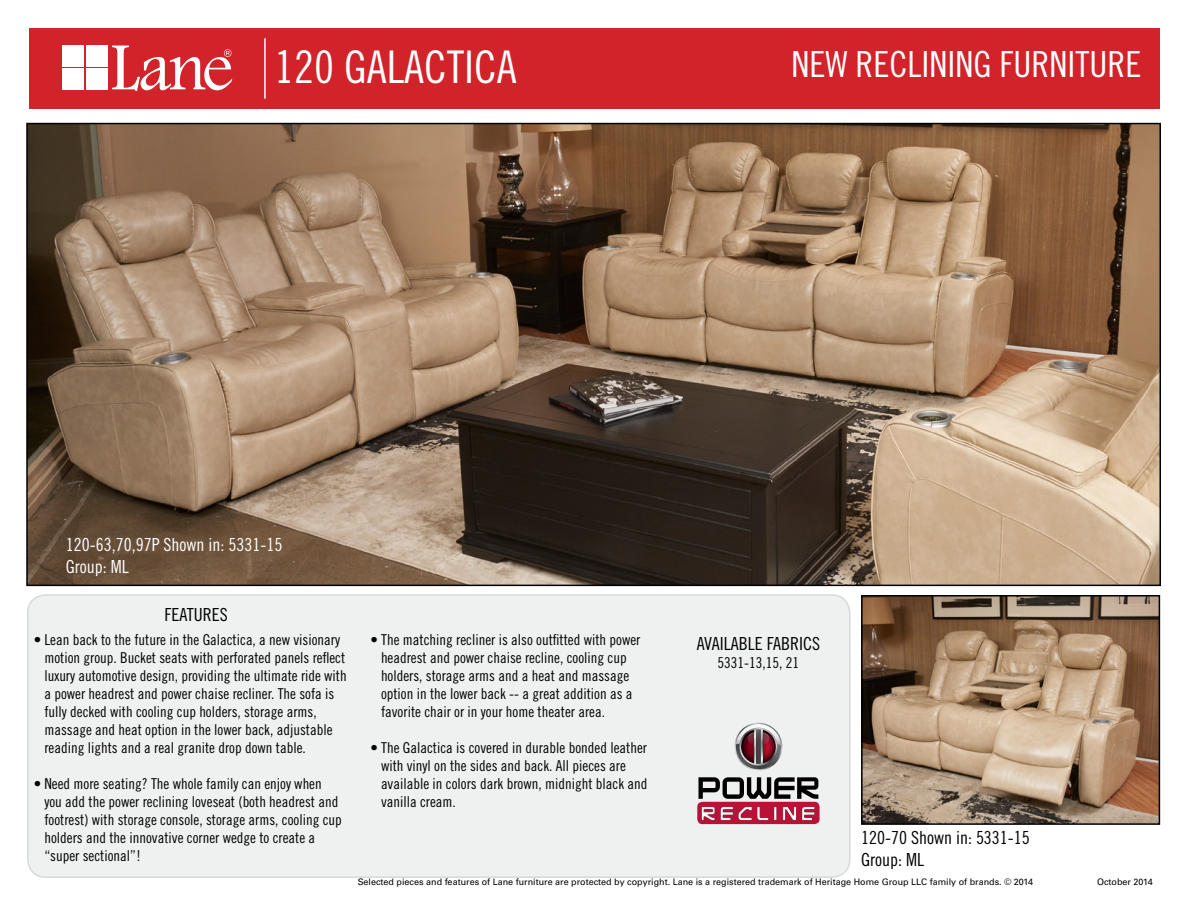
<style>
.page{position:relative;width:1188px;height:918px;background:#fff}
.page>*{position:absolute;margin:0;border:0;box-sizing:border-box;transform-origin:0 0}
.t1{font:45px "Trade Gothic LT Std Cn 18";color:#fff}
.t2{font:36px "Trade Gothic LT Std Cn 18";color:#fff}
.t3{font:18px "Trade Gothic LT Std Cn 18";color:#000}
.t4{font:18px "Trade Gothic LT Std Cn 18";color:#fff}
.t5{font:15px/18px "Trade Gothic LT Std Cn 18";color:#000}
.t6{font:9px "Univers LT Std";color:#000}
</style>
<div class="page">
<div style="left:29px;top:28px;width:1131px;height:81px;background:#d2232a"></div>
<hr style="left:264px;top:38px;width:2px;height:61px;background:#fff">
<div style="left:63px;top:46px;width:21px;height:21px;background:#fff"></div>
<div style="left:63px;top:69px;width:21px;height:21px;background:#fff"></div>
<div style="left:86px;top:46px;width:21px;height:21px;background:#fff"></div>
<div style="left:86px;top:69px;width:21px;height:21px;background:#fff"></div>
<svg style="left:112px;top:46px;width:120px;height:45px"></svg>
<div style="left:28px;top:595px;width:822px;height:282px;background:#eff0f0;border-radius:18px"></div>
<div style="left:27px;top:594px;width:823px;height:284px;border:2px solid #d8d9da;border-radius:18px"></div>
<svg style="left:735px;top:723px;width:47px;height:48px"></svg>
<div style="left:697px;top:802px;width:123px;height:22px;background:#b81237;border-radius:5px"></div>
<svg style="left:699px;top:777px;width:119px;height:26px"></svg>
<div style="left:701px;top:805px;width:115px;height:17px;background:#000;opacity:.75"></div>
<img style="left:29px;top:126px;width:1129px;height:457px">
<img style="left:864px;top:598px;width:293px;height:224px">
<div style="left:861px;top:595px;width:299px;height:230px;border:2px solid #000"></div>
<p class="t1" style="left:274px;top:40px;width:244px">120 GALACTICA</p>
<h2 class="t2" style="left:792px;top:43px;width:351px">NEW RECLINING FURNITURE</h2>
<p class="t4" style="left:66px;top:534px;width:218px">120-63,70,97P Shown in: 5331-15</p>
<p class="t4" style="left:66px;top:555px;width:64px">Group: ML</p>
<p class="t3" style="left:165px;top:604px;width:65px">FEATURES</p>
<p class="t5" style="left:44px;top:631px;width:304px;text-indent:-10px">• Lean back to the future in the Galactica, a new visionary motion group. Bucket seats with perforated panels reflect luxury automotive design, providing the ultimate ride with a power headrest and power chaise recliner. The sofa is fully decked with cooling cup holders, storage arms,</p>
<p class="t5" style="left:44px;top:721px;width:290px">massage and heat option in the lower back, adjustable reading lights and a real granite drop down table.</p>
<p class="t5" style="left:44px;top:775px;width:299px;text-indent:-10px">• Need more seating? The whole family can enjoy when you add the power reclining loveseat (both headrest and footrest) with storage console, storage arms, cooling cup</p>
<p class="t5" style="left:44px;top:829px;width:272px">holders and the innovative corner wedge to create a “super sectional”!</p>
<p class="t5" style="left:381px;top:631px;width:261px;text-indent:-10px">• The matching recliner is also outfitted with power headrest and power chaise recline, cooling cup holders, storage arms and a heat and massage option in the lower back -- a great addition as a favorite chair or in your home theater area.</p>
<p class="t5" style="left:370px;top:739px;width:278px">• The Galactica is covered in durable bonded leather</p>
<p class="t5" style="left:381px;top:757px;width:268px">with vinyl on the sides and back. All pieces are available in colors dark brown, midnight black and vanilla cream.</p>
<p class="t3" style="left:697px;top:633px;width:125px">AVAILABLE FABRICS</p>
<p class="t5" style="left:718px;top:653px;width:83px">5331-13,15, 21</p>
<p class="t3" style="left:861px;top:827px;width:170px">120-70 Shown in: 5331-15</p>
<p class="t3" style="left:861px;top:849px;width:64px">Group: ML</p>
<p class="t6" style="left:358px;top:876px;width:677px">Selected pieces and features of Lane furniture are protected by copyright. Lane is a registered trademark of Heritage Home Group LLC family of brands. © 2014</p>
<p class="t6" style="left:1097px;top:876px;width:57px">October 2014</p>
</div>
